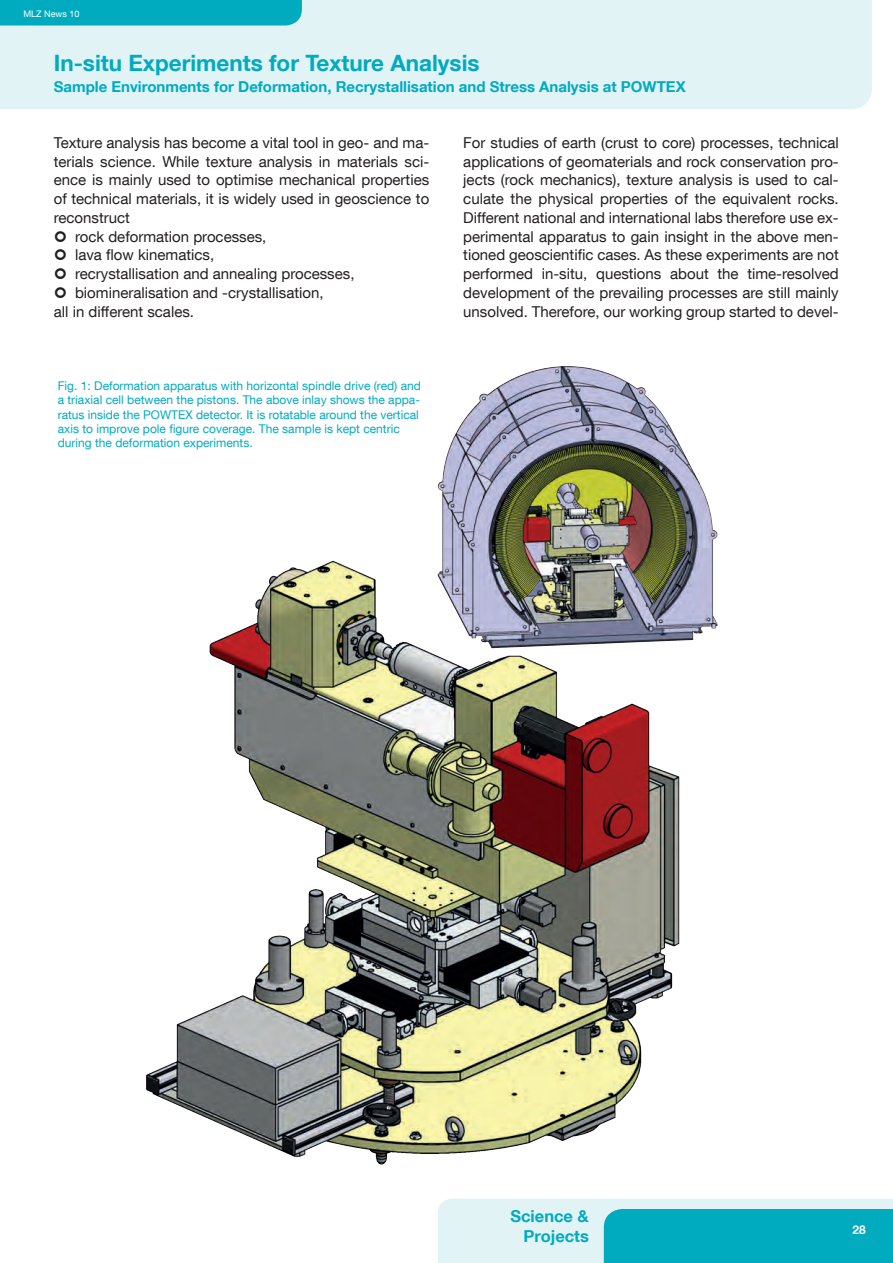
<style>
.page{position:relative;width:893px;height:1263px;background:#fff}
.page>*{position:absolute;margin:0;border:0;box-sizing:border-box;transform-origin:0 0}
.Überschrift_Kapitel3{font:700 22.5px "TUM Neue Helvetica";color:#00abc0}
.Beschreibung_rechts{font:700 16.5px/19.8px "TUM Neue Helvetica";color:#00abc0;text-align:right}
.NEWS_Lauftext{font:15px/18.8px "TUM Neue Helvetica";color:#231f20;text-align:justify}
.Zwischenüberschrift{font:700 15px "TUM Neue Helvetica";color:#00abc0}
.Bildunterschrift_Kap{font:12px/14.4px "TUM Neue Helvetica";color:#00abc0}
.t1{font:700 12px "TUM Neue Helvetica";color:#fff}
.t2{font:9px "TUM Neue Helvetica";color:#fff}
</style>
<div class="page">
<div style="left:0;top:0;width:872px;height:109px;background:#e2f3f6"></div>
<svg style="left:438px;top:1199px;width:455px;height:64px;background:#6accd9"></svg>
<div style="left:0;top:0;width:302px;height:26px;background:#00abc0"></div>
<img style="left:146px;top:366px;width:572px;height:799px">
<p class="t2" style="left:23px;top:8px;width:58px">MLZ News 10</p>
<p class="Überschrift_Kapitel3" style="left:54px;top:49px;width:427px">In-situ Experiments for Texture Analysis</p>
<p class="Zwischenüberschrift" style="left:54px;top:77px;width:633px">Sample Environments for Deformation, Recrystallisation and Stress Analysis at POWTEX</p>
<p class="NEWS_Lauftext" style="left:54px;top:133px;width:377px">Texture analysis has become a vital tool in geo- and ma&shy;terials science. While texture analysis in materials sci&shy;ence is mainly used to optimise mechanical properties of technical materials, it is widely used in geoscience to reconstruct</p>
<p class="NEWS_Lauftext" style="left:75px;top:226px;width:193px">rock deformation processes,</p>
<p class="NEWS_Lauftext" style="left:75px;top:245px;width:141px">lava flow kinematics,</p>
<p class="NEWS_Lauftext" style="left:75px;top:264px;width:281px">recrystallisation and annealing processes,</p>
<p class="NEWS_Lauftext" style="left:75px;top:283px;width:250px">biomineralisation and -crystallisation,</p>
<p class="NEWS_Lauftext" style="left:54px;top:301px;width:142px">all in different scales.</p>
<p class="Bildunterschrift_Kap" style="left:58px;top:378px;width:365px">Fig. 1: Deformation apparatus with horizontal spindle drive (red) and a triaxial cell between the pistons. The above inlay shows the appa&shy;ratus inside the POWTEX detector. It is rotatable around the vertical axis to improve pole figure coverage. The sample is kept centric during the deformation experiments.</p>
<p class="NEWS_Lauftext" style="left:463px;top:133px;width:377px">For studies of earth (crust to core) processes, technical applications of geomaterials and rock conservation pro&shy;jects (rock mechanics), texture analysis is used to cal&shy;culate the physical properties of the equivalent rocks.<br>Different national and international labs therefore use ex&shy;perimental apparatus to gain insight in the above men&shy;tioned geoscientific cases. As these experiments are not performed in-situ, questions about the time-resolved development of the prevailing processes are still mainly unsolved. Therefore, our working group started to devel-</p>
<p class="Beschreibung_rechts" style="left:510px;top:1206px;width:80px">Science &amp;<br>Projects</p>
<p class="t1" style="left:853px;top:1222px;width:15px">28</p>
</div>
